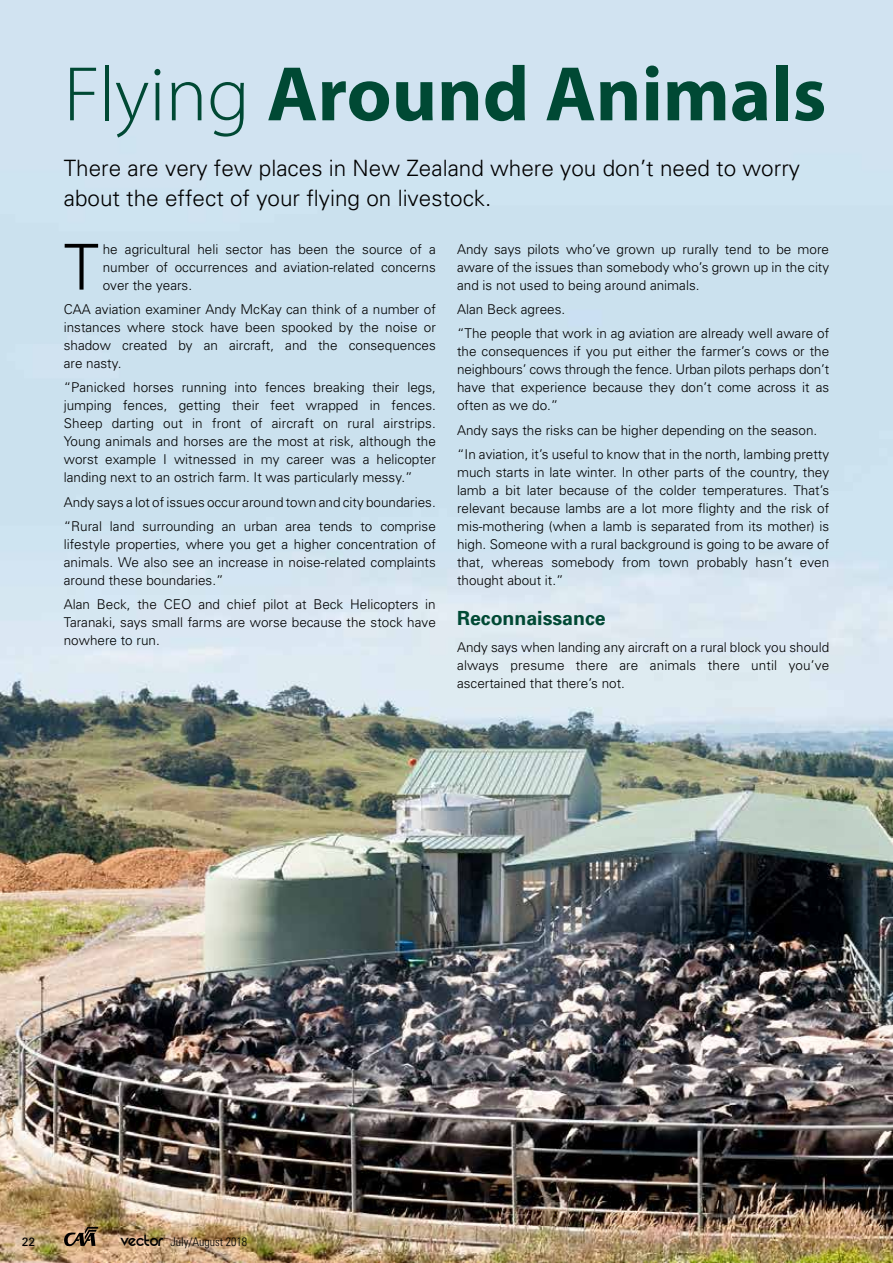
<style>
.page{position:relative;width:893px;height:1263px;background:#fff}
.page>*{position:absolute;margin:0;border:0;box-sizing:border-box;transform-origin:0 0}
.t1{font:700 78px "Myriad Pro";color:#004934}
.t2{font:300 63.3px "Univers";color:#000}
.t3{font:300 22.5px/30px "Univers";color:#000}
.t4{font:700 19.5px "Univers";color:#004934}
.t5{font:300 13.5px/18px "Univers";color:#000;text-align:justify}
.t6{font:300 condensed 12px "Univers";color:#000}
.t7{font:12px "Univers";color:#000}
.s1{font-weight:300}
.s2{font-family:"REZ";font-weight:400;font-stretch:normal;font-size:18px}
</style>
<div class="page">
<img style="left:0;top:0;width:893px;height:1263px">
<svg style="left:64px;top:1227px;width:34px;height:19px"></svg>
<h1 class="t1" style="left:64px;top:43px;width:764px"><span class="s1">Flying</span> Around Animals</h1>
<h3 class="t3" style="left:64px;top:152px;width:738px">There are very few places in New Zealand where you don’t need to worry about the effect of your flying on livestock.</h3>
<h2 class="t2" style="left:64px;top:229px;width:37px">T</h2>
<p class="t5" style="left:103px;top:239px;width:335px">he agricultural heli sector has been the source of a number of occurrences and aviation-related concerns over the years.</p>
<p class="t5" style="left:64px;top:300px;width:374px">CAA aviation examiner Andy McKay can think of a number of instances where stock have been spooked by the noise or shadow created by an aircraft, and the consequences are nasty.</p>
<p class="t5" style="left:64px;top:378px;width:374px">“Panicked horses running into fences breaking their legs, jumping fences, getting their feet wrapped in fences.<br>Sheep darting out in front of aircraft on rural airstrips.<br>Young animals and horses are the most at risk, although the worst example I witnessed in my career was a helicopter landing next to an ostrich farm. It was particularly messy.”</p>
<p class="t5" style="left:64px;top:489px;width:374px;line-height:24.5px">Andy says a lot of issues occur around town and city boundaries. “Rural land surrounding an urban area tends to comprise</p>
<p class="t5" style="left:64px;top:535px;width:374px">lifestyle properties, where you get a higher concentration of animals. We also see an increase in noise-related complaints around these boundaries.”</p>
<p class="t5" style="left:64px;top:595px;width:374px">Alan Beck, the CEO and chief pilot at Beck Helicopters in Taranaki, says small farms are worse because the stock have nowhere to run.</p>
<p class="t5" style="left:457px;top:239px;width:374px">Andy says pilots who’ve grown up rurally tend to be more aware of the issues than somebody who’s grown up in the city and is not used to being around animals.</p>
<p class="t5" style="left:457px;top:297px;width:374px;line-height:24.5px">Alan Beck agrees.<br>“The people that work in ag aviation are already well aware of</p>
<p class="t5" style="left:457px;top:342px;width:374px">the consequences if you put either the farmer’s cows or the neighbours’ cows through the fence. Urban pilots perhaps don’t have that experience because they don’t come across it as often as we do.”</p>
<p class="t5" style="left:457px;top:417px;width:374px;line-height:24.5px">Andy says the risks can be higher depending on the season. “In aviation, it’s useful to know that in the north, lambing pretty</p>
<p class="t5" style="left:457px;top:463px;width:374px">much starts in late winter. In other parts of the country, they lamb a bit later because of the colder temperatures. That’s relevant because lambs are a lot more flighty and the risk of mis-mothering (when a lamb is separated from its mother) is high. Someone with a rural background is going to be aware of that, whereas somebody from town probably hasn’t even thought about it.”</p>
<h3 class="t4" style="left:457px;top:606px;width:150px">Reconnaissance</h3>
<p class="t5" style="left:457px;top:638px;width:374px">Andy says when landing any aircraft on a rural block you should always presume there are animals there until you’ve ascertained that there’s not.</p>
<p class="t7" style="left:22px;top:1234px;width:15px">22</p>
<p class="t6" style="left:121px;top:1234px;width:128px"><span class="s2">vector</span> July/August 2018</p>
</div>
